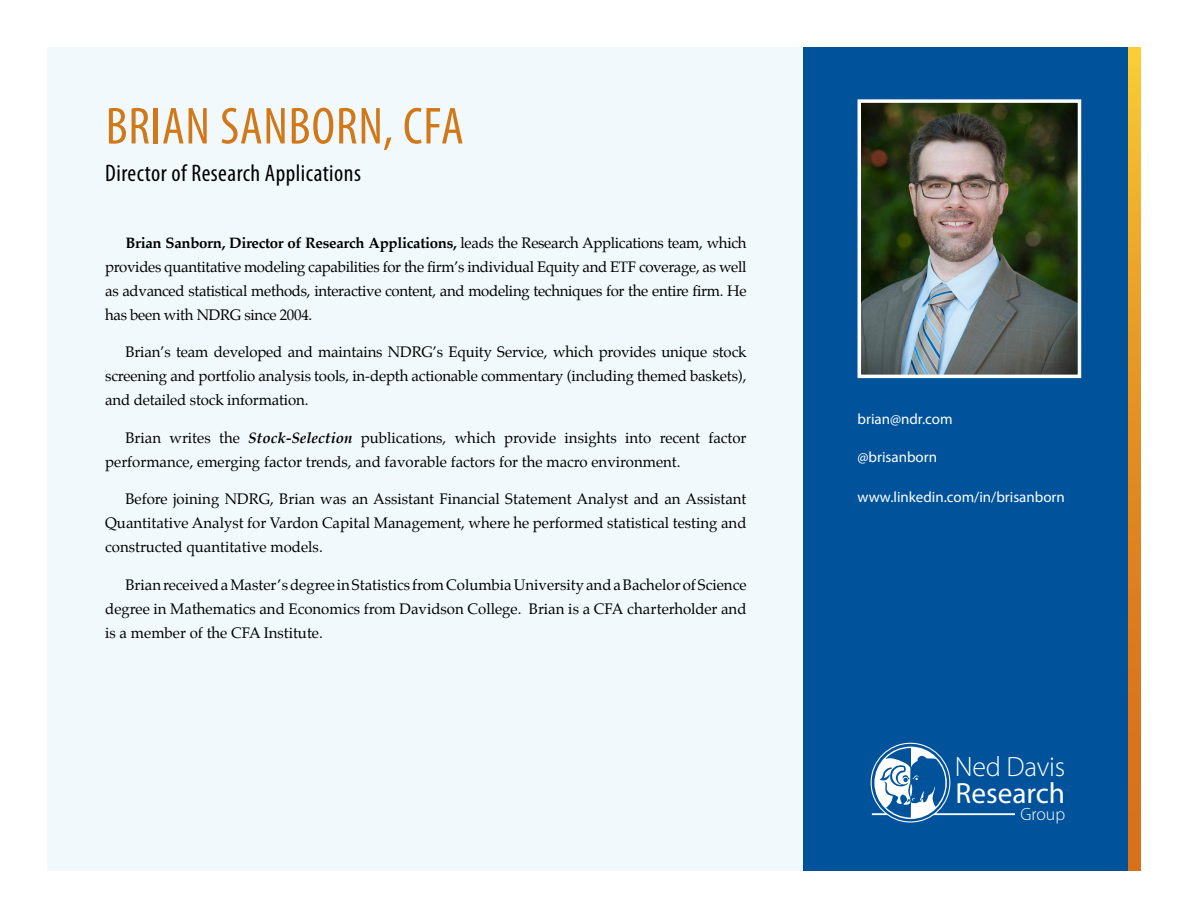
<style>
.page{position:relative;width:1188px;height:918px;background:#fff}
.page>*{position:absolute;margin:0;border:0;box-sizing:border-box;transform-origin:0 0}
.t1{font:condensed 52.5px "Myriad Pro";letter-spacing:.015em;color:#d17818}
.t2{font:29.25px "Myriad Pro";color:#fff}
.t3{font:300 28.05px "Myriad Pro";letter-spacing:-.01em;color:#fff}
.t4{font:condensed 24px "Myriad Pro";letter-spacing:.02em;color:#000}
.t5{font:300 17.85px "Myriad Pro";color:#fff}
.text{font:15px/24px "Palatino";color:#000;text-align:justify}
.t6{font:15px "Myriad Pro";color:#fff}
.s1{font-weight:700}
.s2{font-weight:700;font-style:italic}
</style>
<div class="page">
<div style="left:47px;top:47px;width:1094px;height:824px;background:#f1f9fd"></div>
<div style="left:804px;top:47px;width:325px;height:824px;background:#00539b"></div>
<hr style="left:872px;top:813px;width:143px;height:2px;background:#fff">
<svg style="left:871px;top:743px;width:79px;height:79px"></svg>
<div style="left:871px;top:743px;width:79px;height:80px;border:1px solid #fff;border-radius:50%"></div>
<svg style="left:874px;top:747px;width:73px;height:72px"></svg>
<svg style="left:880px;top:748px;width:66px;height:70px"></svg>
<svg style="left:1129px;top:47px;width:12px;height:824px"></svg>
<img style="left:863px;top:104px;width:213px;height:269px">
<div style="left:858px;top:99px;width:223px;height:279px;border:4px solid #fff"></div>
<p class="t1" style="left:106px;top:94px;width:360px">BRIAN SANBORN, CFA</p>
<p class="t4" style="left:105px;top:158px;width:257px">Director of Research Applications</p>
<p class="text" style="left:105px;top:231px;width:643px;text-indent:20px"><span class="s1">Brian Sanborn, Director of Research Applications,</span> leads the Research Applications team, which provides quantitative modeling capabilities for the firm’s individual Equity and ETF coverage, as well as advanced statistical methods, interactive content, and modeling techniques for the entire firm. He has been with NDRG since 2004.</p>
<p class="text" style="left:105px;top:340px;width:643px;text-indent:20px">Brian’s team developed and maintains NDRG’s Equity Service, which provides unique stock screening and portfolio analysis tools, in-depth actionable commentary (including themed baskets), and detailed stock information.</p>
<p class="text" style="left:105px;top:426px;width:643px;text-indent:20px">Brian writes the <span class="s2">Stock-Selection</span> publications, which provide insights into recent factor performance, emerging factor trends, and favorable factors for the macro environment.</p>
<p class="text" style="left:105px;top:487px;width:643px;text-indent:20px">Before joining NDRG, Brian was an Assistant Financial Statement Analyst and an Assistant Quantitative Analyst for Vardon Capital Management, where he performed statistical testing and constructed quantitative models.</p>
<p class="text" style="left:105px;top:573px;width:643px;text-indent:20px">Brian received a Master’s degree in Statistics from Columbia University and a Bachelor of Science degree in Mathematics and Economics from Davidson College. Brian is a CFA charterholder and is a member of the CFA Institute.</p>
<p class="t6" style="left:858px;top:410px;width:96px">brian@ndr.com</p>
<p class="t6" style="left:858px;top:448px;width:81px">@brisanborn</p>
<p class="t6" style="left:858px;top:488px;width:209px">www.linkedin.com/in/brisanborn</p>
<p class="t3" style="left:955px;top:749px;width:112px">Ned Davis</p>
<p class="t2" style="left:956px;top:776px;width:111px">Research</p>
<p class="t5" style="left:1020px;top:804px;width:46px">Group</p>
</div>
